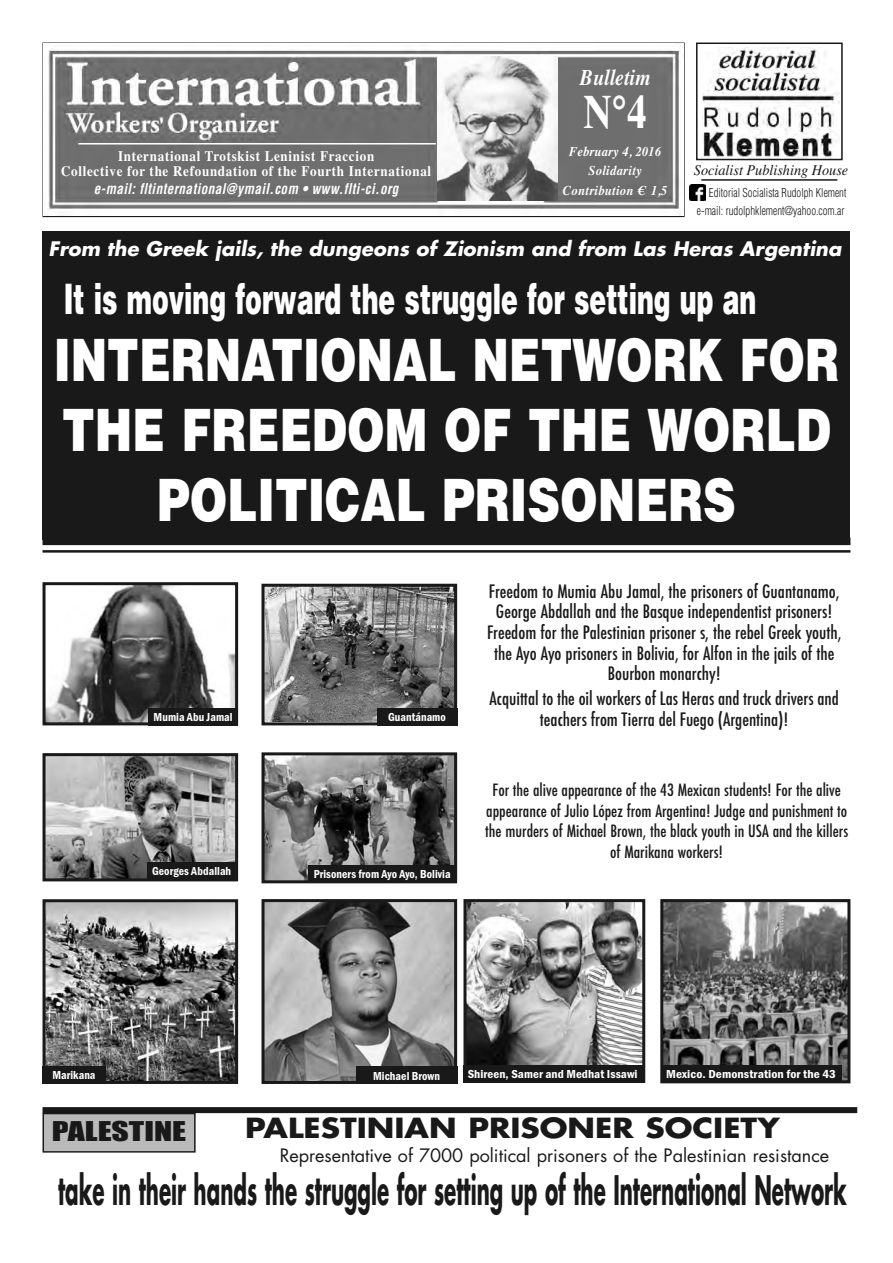
<style>
.page{position:relative;width:893px;height:1263px;background:#fff}
.page>*{position:absolute;margin:0;border:0;box-sizing:border-box;transform-origin:0 0}
.t1{font:900 58.5px/70.2px "Helvetica";color:#fff;text-align:center;scale:.75 1}
.t2{font:700 47.55px "Times";color:#fff;scale:.82 1}
.t3{font:900 42px "Helvetica";color:#fff;scale:.6 1}
.t4{font:700 39.6px "Futura";color:#191919;scale:.5 1}
.t5{font:700 27px "Futura";color:#191919;scale:1.16 1}
.t6{font:25.2px "Impact";color:#191919;scale:1.33 1}
.t7{font:italic 700 22.5px "Times";letter-spacing:.005em;color:#fff;scale:.87 1}
.t8{font:italic 700 19.5px "Futura";letter-spacing:.005em;color:#fff}
.t9{font:500 condensed 18px/20.7px "Futura";color:#191919;text-align:center}
.t10{font:18px "Futura";color:#191919}
.t11{font:500 condensed 16.5px/20.7px "Futura";color:#191919;text-align:center}
.t12{font:italic 15px "Times";color:#191919;scale:.95 1}
.t13{font:700 14.55px/15px "Times";letter-spacing:.05em;color:#fff;text-align:center;scale:.91 1}
.t14{font:italic 700 condensed 14.55px "Helvetica";letter-spacing:.035em;color:#fff;scale:.91 1}
.t15{font:italic 700 13.5px/19.5px "Times";letter-spacing:.03em;color:#fff;text-align:center;scale:.92 1}
.t16{font:600 condensed 12px "Franklin Gothic";letter-spacing:.005em;color:#fff}
.t17{font:300 condensed 12px/18.3px "Helvetica";color:#191919;text-align:right;scale:.9 1}
.t18{font:600 condensed 12px "Franklin Gothic";letter-spacing:.005em;color:#fff;scale:1.06 1}
.t19{font:600 condensed 12px "Franklin Gothic";letter-spacing:.005em;color:#fff;scale:1.1 1}
</style>
<div class="page">
<div style="left:43px;top:238px;width:807px;height:301px;background:#191919"></div>
<div style="left:43px;top:231px;width:807px;height:39px;background:#191919"></div>
<div style="left:43px;top:538px;width:807px;height:7px;background:#191919"></div>
<hr style="left:43px;top:550px;width:807px;height:3px;background:#191919">
<div style="left:44px;top:1114px;width:150px;height:37px;background:#bababa"></div>
<div style="left:43px;top:1113px;width:153px;height:39px;border:2px solid #191919"></div>
<img style="left:47px;top:586px;width:187px;height:135px">
<div style="left:43px;top:582px;width:195px;height:143px;border:3px solid #191919"></div>
<img style="left:266px;top:588px;width:187px;height:133px">
<div style="left:262px;top:584px;width:195px;height:141px;border:3px solid #191919"></div>
<img style="left:47px;top:757px;width:187px;height:120px">
<div style="left:43px;top:753px;width:195px;height:128px;border:3px solid #191919"></div>
<img style="left:47px;top:903px;width:187px;height:177px">
<div style="left:43px;top:899px;width:195px;height:185px;border:3px solid #191919"></div>
<img style="left:266px;top:756px;width:187px;height:123px">
<div style="left:262px;top:752px;width:195px;height:131px;border:3px solid #191919"></div>
<img style="left:266px;top:903px;width:187px;height:177px">
<div style="left:262px;top:899px;width:195px;height:185px;border:3px solid #191919"></div>
<div style="left:148px;top:708px;width:90px;height:17px;background:#191919"></div>
<div style="left:377px;top:708px;width:80px;height:17px;background:#191919"></div>
<div style="left:147px;top:862px;width:90px;height:17px;background:#191919"></div>
<div style="left:309px;top:865px;width:147px;height:17px;background:#191919"></div>
<div style="left:43px;top:1066px;width:63px;height:17px;background:#191919"></div>
<div style="left:356px;top:1067px;width:101px;height:17px;background:#191919"></div>
<img style="left:664px;top:903px;width:182px;height:176px">
<div style="left:660px;top:899px;width:190px;height:184px;border:3px solid #191919"></div>
<div style="left:661px;top:1065px;width:180px;height:17px;background:#191919"></div>
<img style="left:467px;top:903px;width:174px;height:162px">
<div style="left:463px;top:899px;width:182px;height:184px;border:3px solid #191919"></div>
<div style="left:463px;top:1065px;width:182px;height:17px;background:#191919"></div>
<div style="left:43px;top:1107px;width:814px;height:6px;background:#191919"></div>
<img style="left:48px;top:49px;width:633px;height:167px">
<img style="left:437px;top:57px;width:120px;height:143px">
<hr style="left:78px;top:143px;width:358px;height:1px;background:#fff">
<img style="left:703px;top:48px;width:137px;height:109px">
<div style="left:696px;top:43px;width:147px;height:117px;border:2px solid #191919"></div>
<svg style="left:690px;top:185px;width:16px;height:16px"></svg>
<img style="left:690px;top:185px;width:15px;height:15px">
<hr style="left:701px;top:179px;width:136px;height:2px;background:#191919">
<p class="t13" style="left:61px;top:149px;width:408px">International Trotskist Leninist Fraccion<br>Collective for the Refoundation of the Fourth International</p>
<p class="t14" style="left:94px;top:183px;width:336px">e-mail: fltinternational@ymail.com • www.flti-ci.org</p>
<p class="t7" style="left:580px;top:64px;width:83px">Bulletim</p>
<h2 class="t2" style="left:583px;top:83px;width:79px">N°4</h2>
<p class="t15" style="left:563px;top:141px;width:115px">February 4, 2016<br>Solidarity<br>Contribution € 1,5</p>
<p class="t12" style="left:694px;top:161px;width:164px">Socialist Publishing House</p>
<p class="t17" style="left:697px;top:185px;width:168px">Editorial Socialista Rudolph Klement e-mail: rudolphklement@yahoo.com.ar</p>
<p class="t8" style="left:49px;top:240px;width:794px">From the Greek jails, the dungeons of Zionism and from Las Heras Argentina</p>
<h3 class="t3" style="left:64px;top:283px;width:1156px">It is moving forward the struggle for setting up an</h3>
<h1 class="t1" style="left:54px;top:330px;width:1049px">INTERNATIONAL NETWORK FOR<br>THE FREEDOM OF THE WORLD<br>POLITICAL PRISONERS</h1>
<p class="t16" style="left:154px;top:710px;width:81px">Mumia Abu Jamal</p>
<p class="t16" style="left:388px;top:709px;width:59px">Guantánamo</p>
<p class="t16" style="left:152px;top:864px;width:81px">Georges Abdallah</p>
<p class="t16" style="left:314px;top:867px;width:138px">Prisoners from Ayo Ayo, Bolivia</p>
<p class="t9" style="left:487px;top:581px;width:356px">Freedom to Mumia Abu Jamal, the prisoners of Guantanamo, George Abdallah and the Basque independentist prisoners!<br>Freedom for the Palestinian prisoner s, the rebel Greek youth, the Ayo Ayo prisoners in Bolivia, for Alfon in the jails of the Bourbon monarchy!</p>
<p class="t9" style="left:489px;top:689px;width:351px">Acquittal to the oil workers of Las Heras and truck drivers and teachers from Tierra del Fuego (Argentina)!</p>
<p class="t11" style="left:485px;top:780px;width:365px">For the alive appearance of the 43 Mexican students! For the alive appearance of Julio López from Argentina! Judge and punishment to the murders of Michael Brown, the black youth in USA and the killers of Marikana workers!</p>
<p class="t16" style="left:52px;top:1068px;width:45px">Marikana</p>
<p class="t16" style="left:373px;top:1068px;width:68px">Michael Brown</p>
<p class="t18" style="left:468px;top:1067px;width:162px">Shireen, Samer and Medhat Issawi</p>
<p class="t19" style="left:666px;top:1067px;width:156px">Mexico. Demonstration for the 43</p>
<h3 class="t6" style="left:52px;top:1118px;width:103px">PALESTINE</h3>
<h3 class="t5" style="left:245px;top:1116px;width:462px">PALESTINIAN PRISONER SOCIETY</h3>
<p class="t10" style="left:280px;top:1147px;width:551px">Representative of 7000 political prisoners of the Palestinian resistance</p>
<h3 class="t4" style="left:58px;top:1172px;width:1579px">take in their hands the struggle for setting up of the International Network</h3>
</div>
